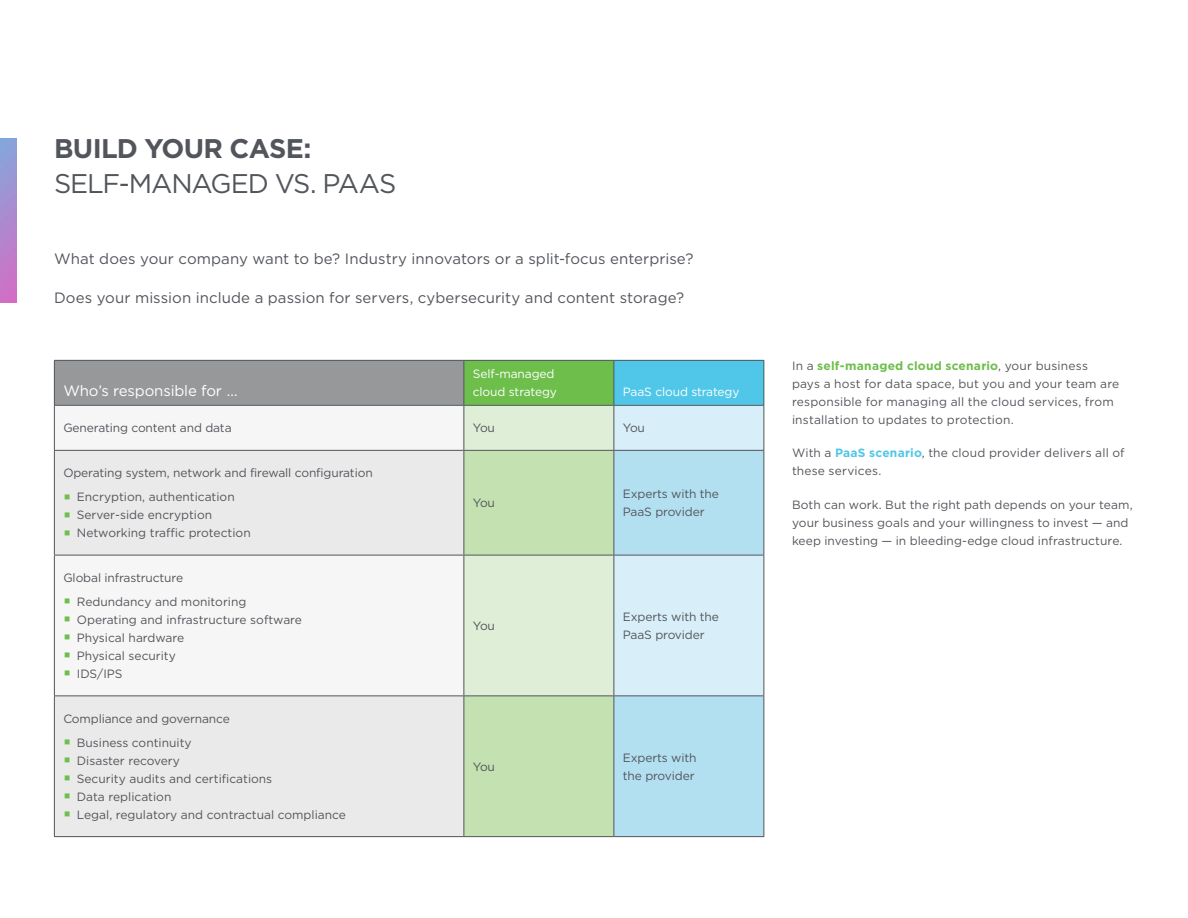
<style>
.page{position:relative;width:1188px;height:918px;background:#fff}
.page>*{position:absolute;margin:0;border:0;box-sizing:border-box;transform-origin:0 0}
.t1{font:27px "Gotham";letter-spacing:-.045em;color:#52555b}
.t2{font:700 27px "Gotham";letter-spacing:-.025em;color:#52555b}
.t3{font:15px "Gotham";letter-spacing:.005em;color:#52555b}
.t4{font:15px "Gotham HTF";letter-spacing:-.01em;color:#fff}
.t5{font:12px/18px "Gotham";color:#52555b}
.t6{font:12px/18px "Gotham HTF";letter-spacing:-.01em;color:#52555b}
.t7{font:12px/18px "Gotham HTF";letter-spacing:-.01em;color:#fff}
.s1{font-weight:700;color:#6dbe4b}
.s2{font-weight:700;color:#50c7e8}
</style>
<div class="page">
<div style="left:54px;top:360px;width:410px;height:45px;background:#96989a"></div>
<div style="left:464px;top:360px;width:150px;height:45px;background:#6dbe4b"></div>
<div style="left:614px;top:360px;width:150px;height:45px;background:#50c7e8"></div>
<div style="left:465px;top:406px;width:149px;height:44px;background:#dfeed6"></div>
<div style="left:615px;top:406px;width:149px;height:44px;background:#d8eef8"></div>
<svg style="left:55px;top:451px;width:409px;height:385px;fill:#ebeaea"></svg>
<svg style="left:465px;top:451px;width:149px;height:385px;fill:#c3e1b1"></svg>
<svg style="left:615px;top:451px;width:149px;height:385px;fill:#b3e0f1"></svg>
<hr style="left:54px;top:360px;width:410px;height:1px;background:#52555b">
<hr style="left:54px;top:361px;width:1px;height:44px;background:#52555b">
<hr style="left:464px;top:360px;width:150px;height:1px;background:#52555b">
<hr style="left:464px;top:361px;width:1px;height:44px;background:#52555b">
<hr style="left:614px;top:360px;width:150px;height:1px;background:#52555b">
<hr style="left:614px;top:361px;width:1px;height:44px;background:#52555b">
<hr style="left:764px;top:361px;width:1px;height:44px;background:#52555b">
<hr style="left:54px;top:405px;width:410px;height:1px;background:#52555b">
<hr style="left:54px;top:406px;width:1px;height:44px;background:#52555b">
<hr style="left:464px;top:405px;width:150px;height:1px;background:#52555b">
<hr style="left:464px;top:406px;width:1px;height:44px;background:#52555b">
<hr style="left:614px;top:405px;width:150px;height:1px;background:#52555b">
<hr style="left:614px;top:406px;width:1px;height:44px;background:#52555b">
<hr style="left:764px;top:406px;width:1px;height:44px;background:#52555b">
<hr style="left:54px;top:450px;width:410px;height:1px;background:#52555b">
<hr style="left:54px;top:451px;width:1px;height:104px;background:#52555b">
<hr style="left:464px;top:450px;width:150px;height:1px;background:#52555b">
<hr style="left:464px;top:451px;width:1px;height:104px;background:#52555b">
<hr style="left:614px;top:450px;width:150px;height:1px;background:#52555b">
<hr style="left:614px;top:451px;width:1px;height:104px;background:#52555b">
<hr style="left:764px;top:451px;width:1px;height:104px;background:#52555b">
<hr style="left:54px;top:555px;width:410px;height:1px;background:#52555b">
<hr style="left:54px;top:555px;width:1px;height:140px;background:#52555b">
<hr style="left:464px;top:555px;width:150px;height:1px;background:#52555b">
<hr style="left:464px;top:555px;width:1px;height:140px;background:#52555b">
<hr style="left:614px;top:555px;width:150px;height:1px;background:#52555b">
<hr style="left:614px;top:555px;width:1px;height:140px;background:#52555b">
<hr style="left:764px;top:555px;width:1px;height:140px;background:#52555b">
<hr style="left:54px;top:695px;width:410px;height:1px;background:#52555b">
<hr style="left:54px;top:696px;width:1px;height:140px;background:#52555b">
<hr style="left:464px;top:695px;width:150px;height:1px;background:#52555b">
<hr style="left:464px;top:696px;width:1px;height:140px;background:#52555b">
<hr style="left:614px;top:695px;width:150px;height:1px;background:#52555b">
<hr style="left:614px;top:696px;width:1px;height:140px;background:#52555b">
<hr style="left:764px;top:696px;width:1px;height:140px;background:#52555b">
<hr style="left:54px;top:836px;width:410px;height:1px;background:#52555b">
<hr style="left:464px;top:836px;width:150px;height:1px;background:#52555b">
<hr style="left:614px;top:836px;width:150px;height:1px;background:#52555b">
<svg style="left:65px;top:494px;width:5px;height:5px"></svg>
<svg style="left:65px;top:512px;width:5px;height:5px"></svg>
<svg style="left:65px;top:530px;width:5px;height:5px"></svg>
<svg style="left:65px;top:599px;width:5px;height:5px"></svg>
<svg style="left:65px;top:617px;width:5px;height:5px"></svg>
<svg style="left:65px;top:635px;width:5px;height:5px"></svg>
<svg style="left:65px;top:653px;width:5px;height:5px"></svg>
<svg style="left:65px;top:671px;width:5px;height:5px"></svg>
<svg style="left:65px;top:740px;width:5px;height:5px"></svg>
<svg style="left:65px;top:758px;width:5px;height:5px"></svg>
<svg style="left:65px;top:776px;width:5px;height:5px"></svg>
<svg style="left:65px;top:794px;width:5px;height:5px"></svg>
<svg style="left:65px;top:812px;width:5px;height:5px"></svg>
<h1 class="t2" style="left:54px;top:131px;width:259px">BUILD YOUR CASE:</h1>
<h1 class="t1" style="left:54px;top:166px;width:344px">SELF-MANAGED VS. PAAS</h1>
<p class="t3" style="left:54px;top:249px;width:641px">What does your company want to be? Industry innovators or a split-focus enterprise?</p>
<p class="t3" style="left:54px;top:288px;width:632px">Does your mission include a passion for servers, cybersecurity and content storage?</p>
<p class="t4" style="left:63px;top:383px;width:176px">Who’s responsible for …</p>
<p class="t7" style="left:473px;top:365px;width:86px">Self-managed cloud strategy</p>
<p class="t7" style="left:623px;top:383px;width:118px">PaaS cloud strategy</p>
<p class="t6" style="left:63px;top:419px;width:170px">Generating content and data</p>
<p class="t6" style="left:473px;top:419px;width:24px">You</p>
<p class="t6" style="left:623px;top:419px;width:24px">You</p>
<p class="t6" style="left:63px;top:464px;width:311px">Operating system, network and firewall configuration</p>
<p class="t5" style="left:77px;top:488px;width:175px">Encryption, authentication<br>Server-side encryption<br>Networking traffic protection</p>
<p class="t6" style="left:473px;top:494px;width:24px">You</p>
<p class="t6" style="left:623px;top:485px;width:98px">Experts with the<br>PaaS provider</p>
<p class="t6" style="left:63px;top:568px;width:121px">Global infrastructure</p>
<p class="t5" style="left:77px;top:592px;width:227px">Redundancy and monitoring<br>Operating and infrastructure software<br>Physical hardware<br>Physical security<br>IDS/IPS</p>
<p class="t6" style="left:473px;top:616px;width:24px">You</p>
<p class="t6" style="left:623px;top:607px;width:98px">Experts with the<br>PaaS provider</p>
<p class="t6" style="left:63px;top:709px;width:168px">Compliance and governance</p>
<p class="t5" style="left:77px;top:733px;width:271px">Business continuity<br>Disaster recovery<br>Security audits and certifications<br>Data replication<br>Legal, regulatory and contractual compliance</p>
<p class="t6" style="left:473px;top:757px;width:24px">You</p>
<p class="t6" style="left:623px;top:748px;width:75px">Experts with the provider</p>
<p class="t5" style="left:792px;top:356px;width:329px">In a <span class="s1">self-managed cloud scenario</span>, your business<br>pays a host for data space, but you and your team are responsible for managing all the cloud services, from installation to updates to protection.</p>
<p class="t5" style="left:792px;top:444px;width:334px">With a <span class="s2">PaaS scenario</span>, the cloud provider delivers all of these services.</p>
<p class="t5" style="left:792px;top:496px;width:342px">Both can work. But the right path depends on your team, your business goals and your willingness to invest — and keep investing — in bleeding-edge cloud infrastructure.</p>
</div>
